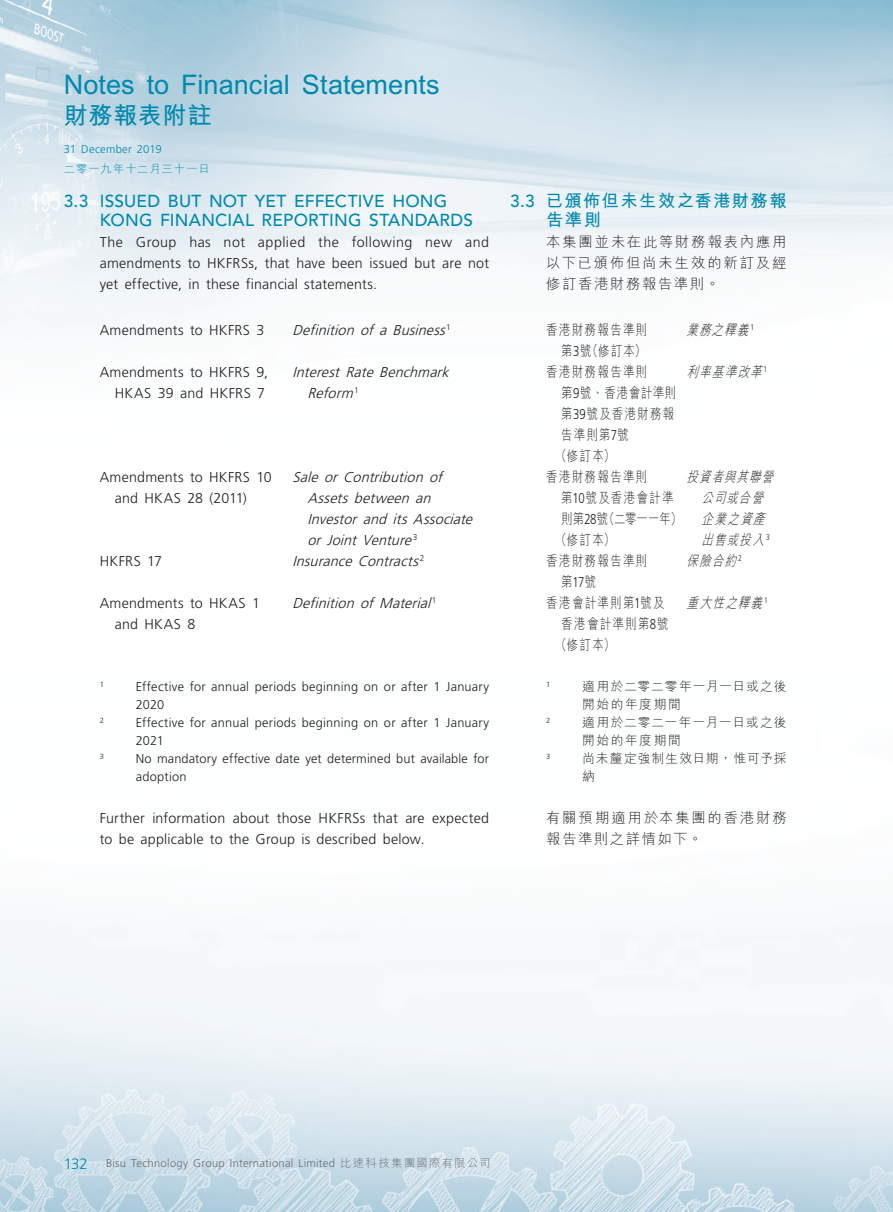
<style>
.page{position:relative;width:893px;height:1212px;background:#fff}
.page>*{position:absolute;margin:0;border:0;box-sizing:border-box;transform-origin:0 0}
.t1{font:700 27px "M Hei HK";letter-spacing:.005em;color:#0089ad}
.t2{font:700 24px "M Hei HK";letter-spacing:.035em;color:#0089ad}
._03_H1{font:500 17.25px/18.8px "Avenir LT Std";letter-spacing:.015em;color:#0089ad}
._03_H1-2{font:700 17.25px/18.8px "M Hei HK";letter-spacing:.08em;color:#0089ad}
._12___P2{font:300 14.25px/21px "Frutiger LT Std";letter-spacing:.015em;color:#231f20;text-align:justify}
._15_Table_Stub{font:italic 300 14.25px/21px "Frutiger LT Std";color:#231f20}
._15_Table_Stub-2{font:300 14.25px/21px "M Hei HK";letter-spacing:.12em;color:#231f20;text-align:right;scale:.8 1}
._15_Table_Stub-3{font:300 14.25px/21px "Frutiger LT Std";letter-spacing:.02em;color:#231f20}
._12___P2-2{font:300 14.25px/21px "M Hei HK";letter-spacing:.13em;color:#231f20;text-align:justify}
._15_Table_Stub-4{font:italic 300 14.25px/21px "M Hei HK";color:#231f20;text-align:center;scale:.8 1}
._22____IN2__Note{font:300 12.75px/18px "Frutiger LT Std";letter-spacing:.015em;color:#231f20}
._22____IN2__Note-2{font:300 12.75px/18px "M Hei HK";letter-spacing:.08em;color:#231f20}
.t3{font:300 11.25px "Frutiger LT Std";letter-spacing:.025em;color:#6c6d70}
.t4{font:300 11.25px "Frutiger LT Std";letter-spacing:.025em;color:#0089ad}
.t5{font:300 11.25px "M Hei HK";letter-spacing:.09em;color:#0089ad}
._22____IN2__Note-3{font:300 7.5px "Frutiger LT Std";color:#231f20}
.s1{font-family:"Avenir LT Std";font-weight:500}
.s2{font-family:"Frutiger LT Std"}
.s3{font-size:15px;color:#0089ad}
.s4{font-family:"M Hei HK"}
</style>
<div class="page">
<img style="left:0;top:0;width:893px;height:1212px">
<h1 class="t1" style="left:64px;top:65px;width:377px">Notes to Financial Statements</h1>
<h2 class="t2" style="left:64px;top:98px;width:150px">財務報表附註</h2>
<p class="t4" style="left:64px;top:143px;width:99px">31 December 2019</p>
<p class="t5" style="left:64px;top:163px;width:148px">二零一九年十二月三十一日</p>
<p class="_03_H1" style="left:100px;top:192px;width:375px;text-indent:-36px">3.3 ISSUED BUT NOT YET EFFECTIVE HONG<br>KONG FINANCIAL REPORTING STANDARDS</p>
<p class="_12___P2" style="left:100px;top:231px;width:391px">The Group has not applied the following new and amendments to HKFRSs, that have been issued but are not yet effective, in these financial statements.</p>
<p class="_15_Table_Stub-3" style="left:100px;top:320px;width:166px">Amendments to HKFRS 3</p>
<p class="_15_Table_Stub" style="left:292px;top:320px;width:160px">Definition of a Business<sup>1</sup></p>
<p class="_15_Table_Stub-3" style="left:100px;top:362px;width:170px;text-align:right">Amendments to HKFRS 9,<br>HKAS 39 and HKFRS 7</p>
<p class="_15_Table_Stub" style="left:307px;top:362px;width:147px;text-indent:-15px">Interest Rate Benchmark<br>Reform<sup>1</sup></p>
<p class="_15_Table_Stub-3" style="left:115px;top:467px;width:159px;text-indent:-15px">Amendments to HKFRS 10 and HKAS 28 (2011)</p>
<p class="_15_Table_Stub" style="left:307px;top:467px;width:171px;text-indent:-15px">Sale or Contribution of<br>Assets between an<br>Investor and its Associate or Joint Venture<sup>3</sup></p>
<p class="_15_Table_Stub-3" style="left:100px;top:551px;width:64px">HKFRS 17</p>
<p class="_15_Table_Stub" style="left:292px;top:551px;width:134px">Insurance Contracts<sup>2</sup></p>
<p class="_15_Table_Stub-3" style="left:115px;top:593px;width:147px;text-indent:-15px">Amendments to HKAS 1 and HKAS 8</p>
<p class="_15_Table_Stub" style="left:292px;top:593px;width:145px">Definition of Material<sup>1</sup></p>
<p class="_22____IN2__Note-3" style="left:100px;top:680px;width:6px">1</p>
<p class="_22____IN2__Note" style="left:136px;top:678px;width:355px">Effective for annual periods beginning on or after 1 January<br>2020</p>
<p class="_22____IN2__Note-3" style="left:100px;top:716px;width:6px">2</p>
<p class="_22____IN2__Note" style="left:136px;top:714px;width:355px">Effective for annual periods beginning on or after 1 January<br>2021</p>
<p class="_22____IN2__Note-3" style="left:100px;top:752px;width:6px">3</p>
<p class="_22____IN2__Note" style="left:136px;top:750px;width:355px">No mandatory effective date yet determined but available for adoption</p>
<p class="_12___P2" style="left:100px;top:808px;width:391px">Further information about those HKFRSs that are expected to be applicable to the Group is described below.</p>
<p class="_03_H1-2" style="left:546px;top:190px;width:242px;text-indent:-36px"><span class="s1">3.3</span> 已頒佈但未生效之香港財務報告準則</p>
<p class="_12___P2-2" style="left:546px;top:231px;width:242px">本集團並未在此等財務報表內應用以下已頒佈但尚未生效的新訂及經修訂香港財務報告準則。</p>
<p class="_15_Table_Stub-2" style="left:546px;top:319px;width:127px">香港財務報告準則第<span class="s2">3</span>號（修訂本）</p>
<p class="_15_Table_Stub-4" style="left:687px;top:319px;width:86px">業務之釋義<sup>1</sup></p>
<p class="_15_Table_Stub-2" style="left:546px;top:361px;width:127px">香港財務報告準則</p>
<p class="_15_Table_Stub-2" style="left:561px;top:382px;width:145px">第<span class="s2">9</span>號、香港會計準則</p>
<p class="_15_Table_Stub-2" style="left:561px;top:403px;width:143px">第<span class="s2">39</span>號及香港財務報</p>
<p class="_15_Table_Stub-2" style="left:561px;top:424px;width:86px">告準則第<span class="s2">7</span>號</p>
<p class="_15_Table_Stub-2" style="left:556px;top:445px;width:76px">（修訂本）</p>
<p class="_15_Table_Stub-4" style="left:687px;top:361px;width:102px">利率基準改革<sup>1</sup></p>
<p class="_15_Table_Stub-2" style="left:546px;top:466px;width:127px">香港財務報告準則</p>
<p class="_15_Table_Stub-2" style="left:561px;top:487px;width:142px">第<span class="s2">10</span>號及香港會計準</p>
<p class="_15_Table_Stub-2" style="left:561px;top:508px;width:152px">則第<span class="s2">28</span>號（二零一一年）</p>
<p class="_15_Table_Stub-2" style="left:556px;top:529px;width:76px">（修訂本）</p>
<p class="_15_Table_Stub-4" style="left:687px;top:466px;width:114px">投資者與其聯營公司或合營<br>企業之資產<br>出售或投入<sup>3</sup></p>
<p class="_15_Table_Stub-2" style="left:561px;top:550px;width:109px;text-align:left;text-indent:-15px">香港財務報告準則第<span class="s2">17</span>號</p>
<p class="_15_Table_Stub-4" style="left:687px;top:550px;width:70px">保險合約<sup>2</sup></p>
<p class="_15_Table_Stub-2" style="left:546px;top:592px;width:149px">香港會計準則第<span class="s2">1</span>號及</p>
<p class="_15_Table_Stub-2" style="left:561px;top:613px;width:135px">香港會計準則第<span class="s2">8</span>號</p>
<p class="_15_Table_Stub-2" style="left:556px;top:634px;width:76px">（修訂本）</p>
<p class="_15_Table_Stub-4" style="left:687px;top:592px;width:103px">重大性之釋義<sup>1</sup></p>
<p class="_22____IN2__Note-3" style="left:546px;top:680px;width:6px">1</p>
<p class="_22____IN2__Note-2" style="left:582px;top:677px;width:206px">適用於二零二零年一月一日或之後開始的年度期間</p>
<p class="_22____IN2__Note-3" style="left:546px;top:716px;width:6px">2</p>
<p class="_22____IN2__Note-2" style="left:582px;top:713px;width:206px">適用於二零二一年一月一日或之後開始的年度期間</p>
<p class="_22____IN2__Note-3" style="left:546px;top:752px;width:6px">3</p>
<p class="_22____IN2__Note-2" style="left:582px;top:749px;width:206px">尚未釐定強制生效日期，惟可予採納</p>
<p class="_12___P2-2" style="left:546px;top:807px;width:242px">有關預期適用於本集團的香港財務報告準則之詳情如下。</p>
<p class="t3" style="left:64px;top:1157px;width:428px"><span class="s3">132</span> Bisu Technology Group International Limited <span class="s4">比速科技集團國際有限公司</span></p>
</div>
